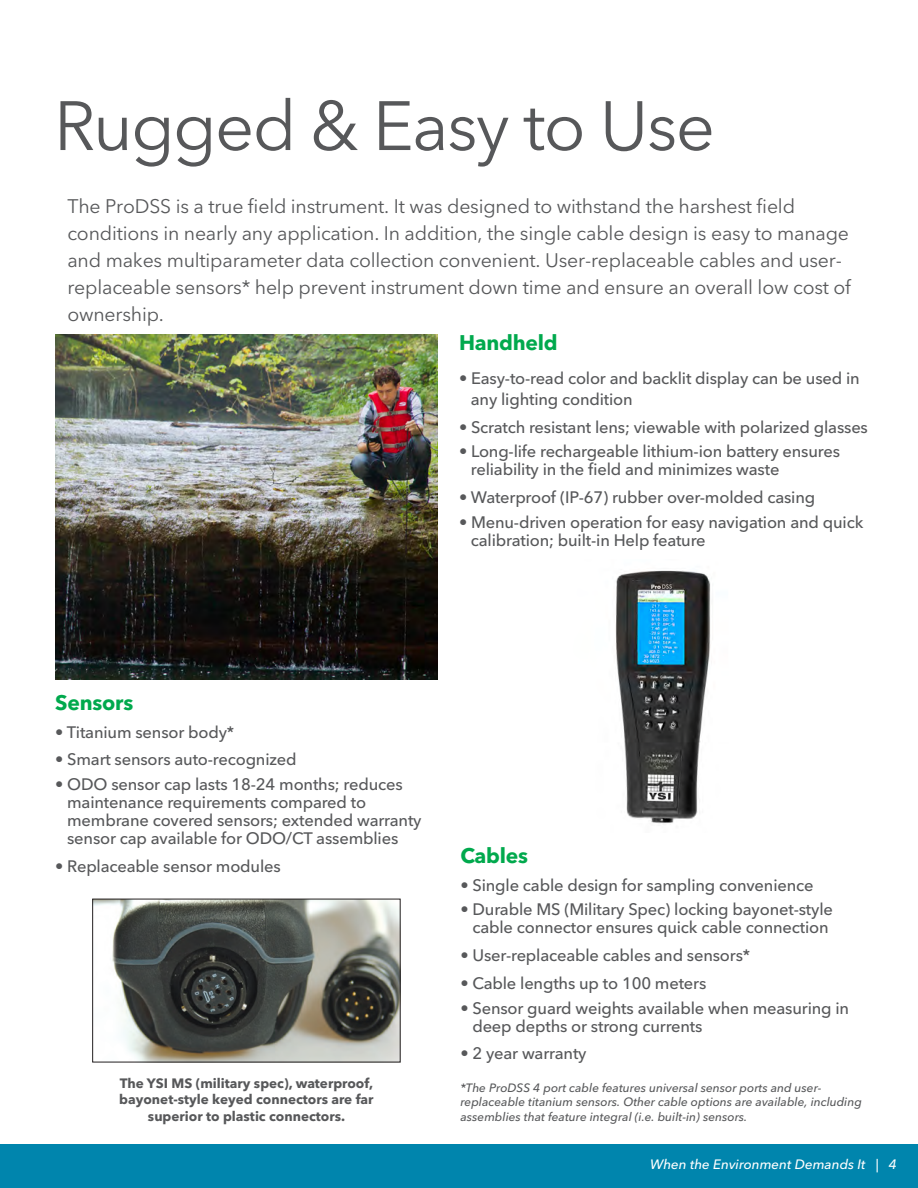
<style>
.page{position:relative;width:918px;height:1188px;background:#fff}
.page>*{position:absolute;margin:0;border:0;box-sizing:border-box;transform-origin:0 0}
.t1{font:69px "Avenir Next LT Pro";letter-spacing:-.025em;color:#57585a}
.t2{font:700 21px "Avenir Next LT Pro";letter-spacing:-.01em;color:#00a94d}
.t3{font:19.5px/27px "Avenir Next LT Pro";letter-spacing:-.01em;color:#57585a}
.t4{font:500 16.5px/18px "Avenir Next LT Pro";letter-spacing:-.01em;color:#57585a}
.t5{font:700 13.5px/16.5px "Avenir Next LT Pro";color:#57585a;text-align:center}
.t6{font:italic 500 13.5px "Avenir Next LT Pro";color:#fff}
.t7{font:italic 500 12px/14.4px "Avenir Next LT Pro";color:#57585a}
</style>
<div class="page">
<img style="left:56px;top:335px;width:382px;height:344px">
<img style="left:615px;top:570px;width:96px;height:254px">
<img style="left:94px;top:901px;width:304px;height:159px">
<div style="left:0;top:1144px;width:918px;height:44px;background:#0085ad"></div>
<p class="t1" style="left:54px;top:85px;width:663px">Rugged &amp; Easy to Use</p>
<p class="t3" style="left:67px;top:193px;width:785px">The ProDSS is a true field instrument. It was designed to withstand the harshest field conditions in nearly any application. In addition, the single cable design is easy to manage and makes multiparameter data collection convenient. User-replaceable cables and user&shy;replaceable sensors* help prevent instrument down time and ensure an overall low cost of ownership.</p>
<p class="t2" style="left:459px;top:330px;width:100px">Handheld</p>
<p class="t4" style="left:471px;top:368px;width:390px;line-height:21px;text-indent:-12px">• Easy-to-read color and backlit display can be used in any lighting condition</p>
<p class="t4" style="left:459px;top:418px;width:410px">• Scratch resistant lens; viewable with polarized glasses</p>
<p class="t4" style="left:471px;top:443px;width:371px;text-indent:-12px">• Long-life rechargeable lithium-ion battery ensures reliability in the field and minimizes waste</p>
<p class="t4" style="left:459px;top:488px;width:358px">• Waterproof (IP-67) rubber over-molded casing</p>
<p class="t4" style="left:471px;top:513px;width:394px;text-indent:-12px">• Menu-driven operation for easy navigation and quick calibration; built-in Help feature</p>
<p class="t2" style="left:55px;top:690px;width:80px">Sensors</p>
<p class="t4" style="left:55px;top:723px;width:181px">• Titanium sensor body*</p>
<p class="t4" style="left:55px;top:751px;width:243px">• Smart sensors auto-recognized</p>
<p class="t4" style="left:67px;top:775px;width:356px;text-indent:-12px">• ODO sensor cap lasts 18-24 months; reduces maintenance requirements compared to membrane covered sensors; extended warranty sensor cap available for ODO/CT assemblies</p>
<p class="t4" style="left:55px;top:857px;width:227px">• Replaceable sensor modules</p>
<p class="t2" style="left:460px;top:843px;width:69px">Cables</p>
<p class="t4" style="left:460px;top:876px;width:355px">• Single cable design for sampling convenience</p>
<p class="t4" style="left:460px;top:901px;width:374px;text-align:center">• Durable MS (Military Spec) locking bayonet-style cable connector ensures quick cable connection</p>
<p class="t4" style="left:460px;top:946px;width:291px">• User-replaceable cables and sensors*</p>
<p class="t4" style="left:460px;top:974px;width:247px">• Cable lengths up to 100 meters</p>
<p class="t4" style="left:472px;top:999px;width:378px;text-indent:-12px">• Sensor guard weights available when measuring in deep depths or strong currents</p>
<p class="t4" style="left:460px;top:1045px;width:128px">• 2 year warranty</p>
<p class="t5" style="left:119px;top:1075px;width:256px">The YSI MS (military spec), waterproof, bayonet-style keyed connectors are far superior to plastic connectors.</p>
<p class="t7" style="left:460px;top:1080px;width:403px">*The ProDSS 4 port cable features universal sensor ports and user&shy;replaceable titanium sensors. Other cable options are available, including assemblies that feature integral (i.e. built-in) sensors.</p>
<p class="t6" style="left:650px;top:1156px;width:248px">When the Environment Demands It | 4</p>
</div>
